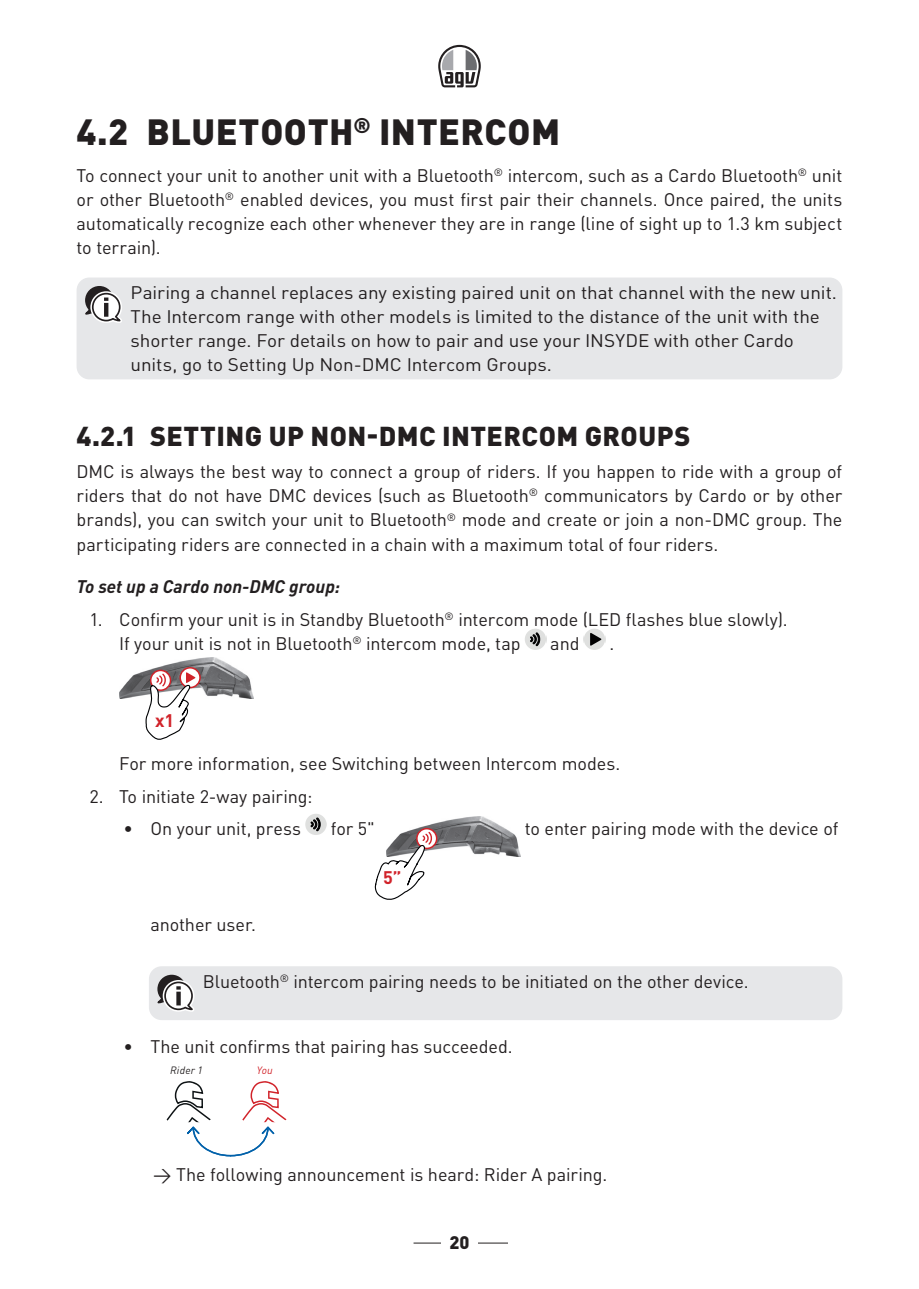
<style>
.page{position:relative;width:919px;height:1289px;background:#fff}
.page>*{position:absolute;margin:0;border:0;box-sizing:border-box;transform-origin:0 0}
.Titolo_sezione_24_pt{font:900 36px "DIN Pro";letter-spacing:.015em;color:#231f20}
.Titolo_paragrafo_18{font:900 27px "DIN Pro";letter-spacing:.015em;color:#231f20}
.Nessuna_spaziatura{font:18px/24px "DIN Pro";letter-spacing:-.005em;color:#231f20;text-align:justify}
._7_Attenzione{font:18px/24px "DIN Pro";letter-spacing:-.005em;color:#231f20;scale:1.05 1}
._7_Attenzione-2{font:18px "DIN Pro";letter-spacing:-.005em;color:#231f20}
.Titolo_operazione_12{font:italic 700 18px "DIN Pro";color:#231f20}
.t1{font:700 18px "DIN Pro";color:#d1232a}
.t2{font:900 18px "DIN Pro";color:#231f20}
.t3{font:italic 10.5px "DIN Pro";letter-spacing:.02em;color:#231f20}
.t4{font:italic 10.5px "DIN Pro";color:#d1232a}
</style>
<div class="page">
<hr style="left:413px;top:1242px;width:95px;height:1px;background:#231f20">
<div style="left:441px;top:1236px;width:36px;height:13px;background:#fff"></div>
<svg style="left:438px;top:45px;width:42px;height:42px"></svg>
<div style="left:77px;top:277px;width:765px;height:102px;background:#e6e7e9;border-radius:13px"></div>
<div style="left:149px;top:966px;width:693px;height:54px;background:#e6e7e9;border-radius:13px"></div>
<svg style="left:85px;top:286px;width:37px;height:37px"></svg>
<div style="left:524px;top:628px;width:22px;height:22px;background:#dfe0df;border-radius:50%"></div>
<svg style="left:530px;top:632px;width:10px;height:14px"></svg>
<div style="left:583px;top:628px;width:22px;height:22px;background:#dfe0df;border-radius:50%"></div>
<svg style="left:590px;top:633px;width:11px;height:13px"></svg>
<img style="left:119px;top:657px;width:134px;height:41px">
<div style="left:150px;top:669px;width:21px;height:22px;border:2px solid #d1232a;border-radius:50%"></div>
<svg style="left:180px;top:667px;width:20px;height:20px"></svg>
<div style="left:179px;top:667px;width:22px;height:21px;border:2px solid #d1232a;border-radius:50%"></div>
<svg style="left:145px;top:672px;width:50px;height:68px"></svg>
<div style="left:305px;top:813px;width:21px;height:22px;background:#dfe0df;border-radius:50%"></div>
<svg style="left:310px;top:817px;width:11px;height:14px"></svg>
<img style="left:408px;top:816px;width:112px;height:40px">
<svg style="left:417px;top:828px;width:19px;height:20px"></svg>
<div style="left:416px;top:827px;width:21px;height:22px;border:2px solid #d1232a;border-radius:50%"></div>
<svg style="left:374px;top:831px;width:58px;height:69px"></svg>
<svg style="left:157px;top:974px;width:37px;height:37px"></svg>
<svg style="left:166px;top:1081px;width:121px;height:76px"></svg>
<p class="Titolo_sezione_24_pt" style="left:77px;top:101px;width:485px">4.2 BLUETOOTH<sup>®</sup> INTERCOM</p>
<p class="Nessuna_spaziatura" style="left:77px;top:161px;width:767px">To connect your unit to another unit with a Bluetooth<sup>®</sup> intercom, such as a Cardo Bluetooth<sup>®</sup> unit or other Bluetooth<sup>®</sup> enabled devices, you must first pair their channels. Once paired, the units automatically recognize each other whenever they are in range (line of sight up to 1.3 km subject to terrain).</p>
<p class="_7_Attenzione" style="left:131px;top:278px;width:674px">Pairing a channel replaces any existing paired unit on that channel with the new unit.<br>The Intercom range with other models is limited to the distance of the unit with the shorter range. For details on how to pair and use your INSYDE with other Cardo units, go to Setting Up Non-DMC Intercom Groups.</p>
<p class="Titolo_paragrafo_18" style="left:77px;top:413px;width:615px">4.2.1 SETTING UP NON-DMC INTERCOM GROUPS</p>
<p class="Nessuna_spaziatura" style="left:77px;top:458px;width:767px">DMC is always the best way to connect a group of riders. If you happen to ride with a group of riders that do not have DMC devices (such as Bluetooth<sup>®</sup> communicators by Cardo or by other brands), you can switch your unit to Bluetooth<sup>®</sup> mode and create or join a non-DMC group. The participating riders are connected in a chain with a maximum total of four riders.</p>
<p class="Titolo_operazione_12" style="left:77px;top:572px;width:265px">To set up a Cardo non-DMC group:</p>
<p class="Nessuna_spaziatura" style="left:119px;top:605px;width:670px;text-indent:-30px">1. Confirm your unit is in Standby Bluetooth<sup>®</sup> intercom mode (LED flashes blue slowly).<br>If your unit is not in Bluetooth<sup>®</sup> intercom mode, tap</p>
<p class="Nessuna_spaziatura" style="left:550px;top:629px;width:31px">and</p>
<p class="Nessuna_spaziatura" style="left:609px;top:629px;width:6px">.</p>
<p class="t1" style="left:155px;top:705px;width:21px">x1</p>
<p class="Nessuna_spaziatura" style="left:119px;top:749px;width:502px">For more information, see Switching between Intercom modes.</p>
<p class="Nessuna_spaziatura" style="left:89px;top:782px;width:225px">2. To initiate 2-way pairing:</p>
<p class="Nessuna_spaziatura" style="left:123px;top:814px;width:179px">• On your unit, press</p>
<p class="Nessuna_spaziatura" style="left:331px;top:814px;width:45px">for 5"</p>
<p class="t1" style="left:383px;top:862px;width:20px">5”</p>
<p class="Nessuna_spaziatura" style="left:525px;top:814px;width:315px">to enter pairing mode with the device of</p>
<p class="Nessuna_spaziatura" style="left:150px;top:910px;width:107px">another user.</p>
<p class="_7_Attenzione-2" style="left:203px;top:966px;width:547px">Bluetooth<sup>®</sup> intercom pairing needs to be initiated on the other device.</p>
<p class="Nessuna_spaziatura" style="left:123px;top:1032px;width:391px">• The unit confirms that pairing has succeeded.</p>
<p class="t3" style="left:170px;top:1061px;width:34px">Rider 1</p>
<p class="t4" style="left:257px;top:1061px;width:18px">You</p>
<p class="Nessuna_spaziatura" style="left:153px;top:1160px;width:456px">→ The following announcement is heard: Rider A pairing.</p>
<p class="t2" style="left:449px;top:1227px;width:22px">20</p>
</div>
